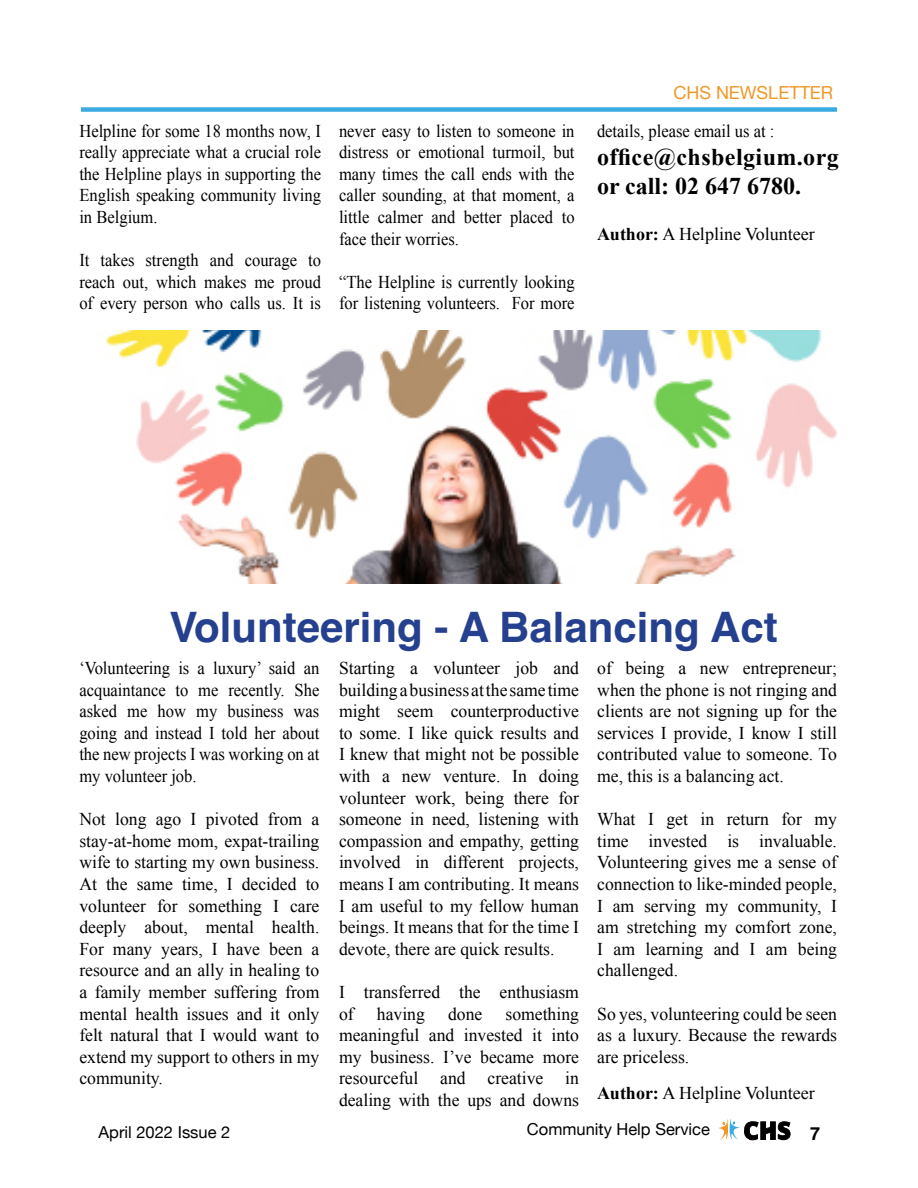
<style>
.page{position:relative;width:918px;height:1188px;background:#fff}
.page>*{position:absolute;margin:0;border:0;box-sizing:border-box;transform-origin:0 0}
.t1{font:700 42px "Helvetica";color:#25408f}
.t2{font:700 24px/28.8px "Times New Roman";letter-spacing:.02em;color:#000}
.t3{font:18px/21.6px "Times New Roman";color:#000;text-align:justify}
.t4{font:18px/21.6px "Times New Roman";color:#000;text-align:justify;scale:.92 1}
.t5{font:18px "Helvetica Neue";color:#f29827}
.t6{font:700 18px "Helvetica";color:#000}
.t7{font:16.5px "Helvetica Neue";color:#000}
.s1{font-weight:700}
</style>
<div class="page">
<svg style="left:718px;top:1120px;width:73px;height:22px"></svg>
<div style="left:81px;top:107px;width:756px;height:5px;background:#3aace2"></div>
<img style="left:106px;top:330px;width:731px;height:254px">
<p class="t4" style="left:79px;top:120px;width:264px">Helpline for some 18 months now, I really appreciate what a crucial role the Helpline plays in supporting the English speaking community living in Belgium.</p>
<p class="t4" style="left:79px;top:249px;width:264px">It takes strength and courage to reach out, which makes me proud of every person who calls us. It is</p>
<p class="t4" style="left:339px;top:120px;width:258px">never easy to listen to someone in distress or emotional turmoil, but many times the call ends with the caller sounding, at that moment, a little calmer and better placed to face their worries.</p>
<p class="t4" style="left:339px;top:271px;width:258px">“The Helpline is currently looking for listening volunteers. For more</p>
<p class="t5" style="left:673px;top:80px;width:161px">CHS NEWSLETTER</p>
<p class="t4" style="left:597px;top:120px;width:194px">details, please email us at :</p>
<h2 class="t2" style="left:597px;top:142px;width:243px">office@chsbelgium.org or call: 02 647 6780.</h2>
<p class="t3" style="left:597px;top:223px;width:219px"><span class="s1">Author:</span> A Helpline Volunteer</p>
<h1 class="t1" style="left:169px;top:602px;width:610px">Volunteering - A Balancing Act</h1>
<p class="t4" style="left:79px;top:657px;width:262px">‘Volunteering is a luxury’ said an acquaintance to me recently. She asked me how my business was going and instead I told her about the new projects I was working on at my volunteer job.</p>
<p class="t3" style="left:79px;top:808px;width:242px">Not long ago I pivoted from a stay-at-home mom, expat-trailing wife to starting my own business.<br>At the same time, I decided to volunteer for something I care deeply about, mental health.<br>For many years, I have been a resource and an ally in healing to a family member suffering from mental health issues and it only felt natural that I would want to extend my support to others in my community.</p>
<p class="t3" style="left:339px;top:657px;width:242px">Starting a volunteer job and building a business at the same time might seem counterproductive to some. I like quick results and I knew that might not be possible with a new venture. In doing volunteer work, being there for someone in need, listening with compassion and empathy, getting involved in different projects, means I am contributing. It means I am useful to my fellow human beings. It means that for the time I devote, there are quick results.</p>
<p class="t3" style="left:339px;top:981px;width:242px">I transferred the enthusiasm of</p>
<p class="t3" style="left:339px;top:1002px;width:242px;text-indent:167px">something meaningful and invested it into my business. I’ve became more resourceful and creative in dealing with the ups and downs</p>
<p class="t3" style="left:377px;top:1002px;width:50px">having</p>
<p class="t3" style="left:448px;top:1002px;width:36px">done</p>
<p class="t3" style="left:597px;top:657px;width:241px">of being a new entrepreneur; when the phone is not ringing and clients are not signing up for the services I provide, I know I still contributed value to someone. To me, this is a balancing act.</p>
<p class="t3" style="left:597px;top:808px;width:241px">What I get in return for my time invested is invaluable.<br>Volunteering gives me a sense of connection to like-minded people, I am serving my community, I am stretching my comfort zone, I am learning and I am being challenged.</p>
<p class="t3" style="left:597px;top:1002px;width:241px">So yes, volunteering could be seen as a luxury. Because the rewards are priceless.</p>
<p class="t3" style="left:597px;top:1082px;width:219px"><span class="s1">Author:</span> A Helpline Volunteer</p>
<p class="t7" style="left:99px;top:1121px;width:133px">April 2022 Issue 2</p>
<p class="t7" style="left:527px;top:1118px;width:185px">Community Help Service</p>
<p class="t6" style="left:810px;top:1123px;width:12px">7</p>
</div>
